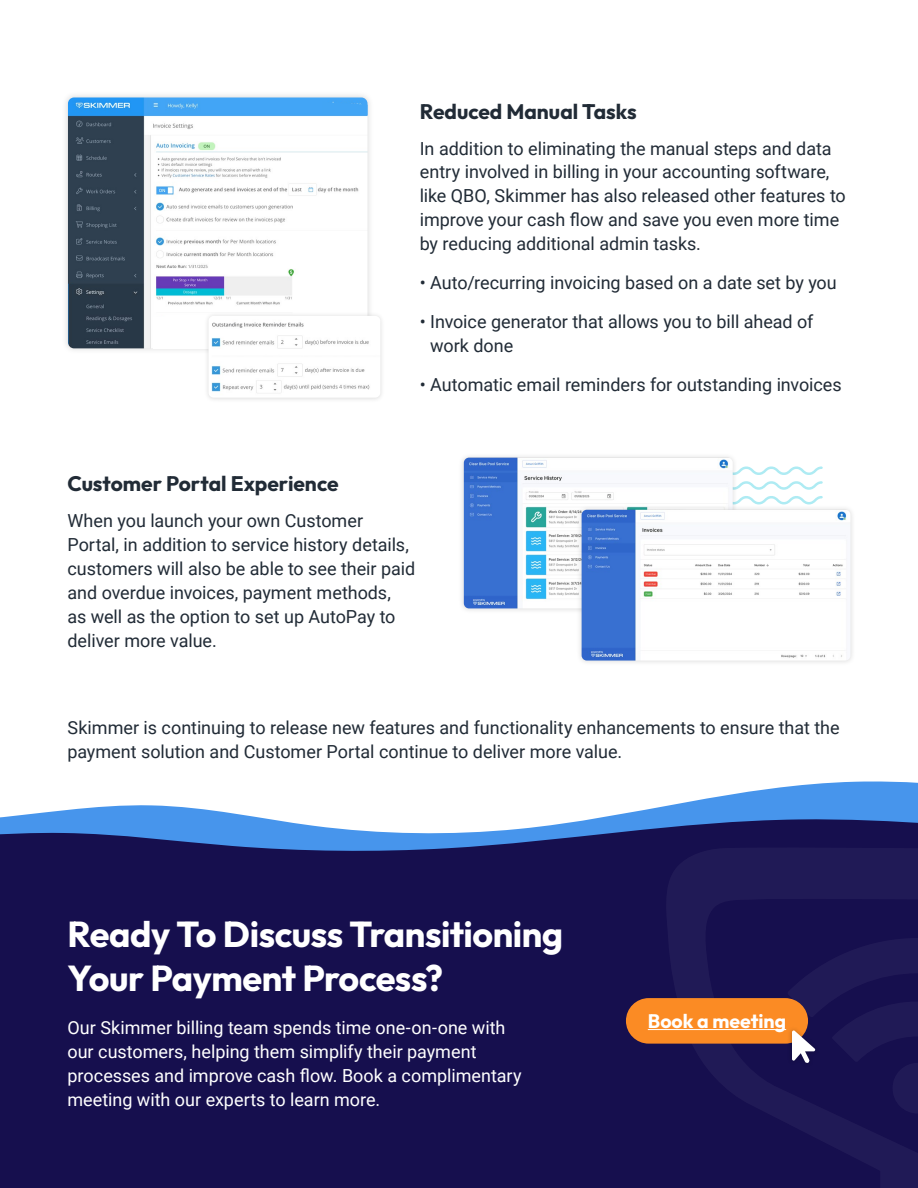
<style>
.page{position:relative;width:918px;height:1188px;background:#fff}
.page>*{position:absolute;margin:0;border:0;box-sizing:border-box;transform-origin:0 0}
.t1{font:100 36px/43.2px "Outfit";letter-spacing:-.015em;color:#fff}
.t2{font:100 21px "Outfit";color:#212b36}
.t3{font:100 19.5px "Outfit";color:#fff}
.t4{font:18px/24px "Roboto";letter-spacing:-.005em;color:#212b36}
.t5{font:18px/24px "Roboto";color:#fff}
</style>
<div class="page">
<svg style="left:0;top:781px;width:918px;height:37px"></svg>
<div style="left:0;top:818px;width:918px;height:370px;background:#160f4e"></div>
<svg style="left:666px;top:848px;width:252px;height:340px;background:#1a1351"></svg>
<div style="left:61px;top:91px;width:313px;height:264px;background:#000;opacity:.15"></div>
<img style="left:68px;top:98px;width:300px;height:250px">
<svg style="left:323px;top:102px;width:45px;height:13px"></svg>
<div style="left:153px;top:317px;width:149px;height:31px;background:#fff"></div>
<div style="left:203px;top:311px;width:183px;height:92px;background:#000;opacity:.15"></div>
<img style="left:211px;top:322px;width:159px;height:70px">
<div style="left:626px;top:998px;width:182px;height:46px;background:#fb8b24;border-radius:23px"></div>
<hr style="left:648px;top:1029px;width:138px;height:1px;background:#fff">
<div style="left:787px;top:1026px;width:33px;height:42px;background:#000;opacity:.25"></div>
<svg style="left:788px;top:920px;width:130px;height:196px;background:#231952"></svg>
<svg style="left:738px;top:496px;width:85px;height:8px"></svg>
<svg style="left:738px;top:481px;width:85px;height:9px"></svg>
<svg style="left:738px;top:467px;width:85px;height:8px"></svg>
<div style="left:458px;top:452px;width:280px;height:162px;background:#000;opacity:.15"></div>
<img style="left:464px;top:458px;width:269px;height:150px">
<div style="left:576px;top:504px;width:280px;height:162px;background:#000;opacity:.15"></div>
<img style="left:582px;top:510px;width:268px;height:151px">
<p class="t2" style="left:420px;top:99px;width:219px">Reduced Manual Tasks</p>
<p class="t4" style="left:420px;top:135px;width:428px">In addition to eliminating the manual steps and data entry involved in billing in your accounting software, like QBO, Skimmer has also released other features to improve your cash flow and save you even more time by reducing additional admin tasks.</p>
<p class="t4" style="left:420px;top:270px;width:419px">• Auto/recurring invoicing based on a date set by you</p>
<p class="t4" style="left:430px;top:309px;width:385px;text-indent:-11px">• Invoice generator that allows you to bill ahead of work done</p>
<p class="t4" style="left:420px;top:372px;width:423px">• Automatic email reminders for outstanding invoices</p>
<p class="t2" style="left:68px;top:472px;width:273px">Customer Portal Experience</p>
<p class="t4" style="left:68px;top:508px;width:349px">When you launch your own Customer Portal, in addition to service history details, customers will also be able to see their paid and overdue invoices, payment methods,<br>as well as the option to set up AutoPay to deliver more value.</p>
<p class="t4" style="left:68px;top:715px;width:774px">Skimmer is continuing to release new features and functionality enhancements to ensure that the payment solution and Customer Portal continue to deliver more value.</p>
<h1 class="t1" style="left:68px;top:914px;width:497px">Ready To Discuss Transitioning<br>Your Payment Process?</h1>
<p class="t5" style="left:68px;top:1015px;width:456px">Our Skimmer billing team spends time one-on-one with our customers, helping them simplify their payment processes and improve cash flow. Book a complimentary meeting with our experts to learn more.</p>
<p class="t3" style="left:648px;top:1009px;width:140px">Book a meeting</p>
</div>
